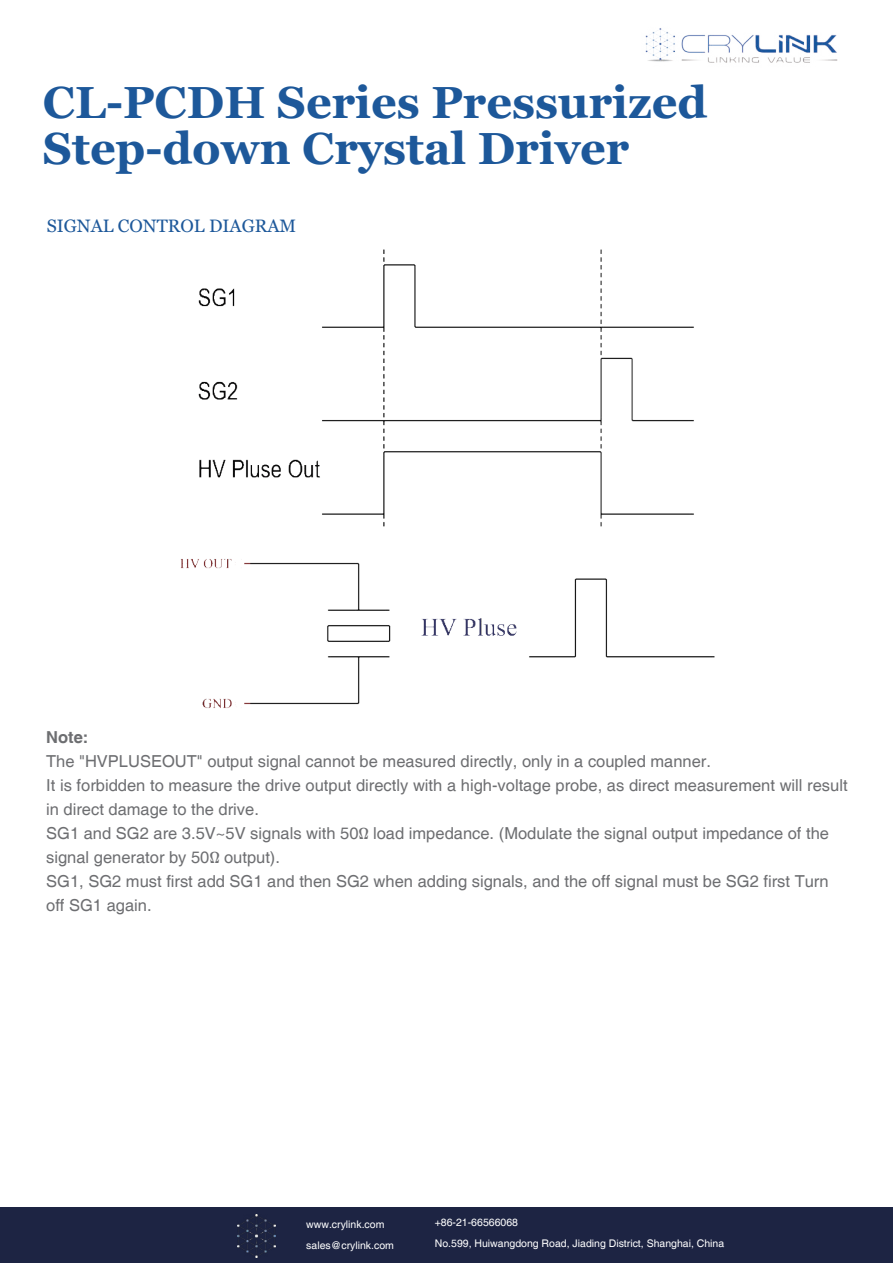
<style>
.page{position:relative;width:893px;height:1263px;background:#fff}
.page>*{position:absolute;margin:0;border:0;box-sizing:border-box;transform-origin:0 0}
.t1{font:700 45px/46.5px "Georgia";color:#1d589a}
.t2{font:18px "Georgia";color:#1d589a}
.t3{font:16.5px/24px "Helvetica";color:#6d6e71}
.t4{font:700 16.5px "Helvetica";color:#6d6e71}
.t5{font:10.5px/21px "Helvetica";color:#fff}
</style>
<div class="page">
<img style="left:198px;top:249px;width:496px;height:278px">
<img style="left:181px;top:559px;width:534px;height:149px">
<img style="left:645px;top:28px;width:193px;height:35px">
<div style="left:1px;top:1207px;width:892px;height:56px;background:#1d2443"></div>
<img style="left:238px;top:1214px;width:38px;height:43px">
<h1 class="t1" style="left:43px;top:83px;width:666px">CL-PCDH Series Pressurized<br>Step-down Crystal Driver</h1>
<p class="t2" style="left:47px;top:218px;width:251px">SIGNAL CONTROL DIAGRAM</p>
<p class="t4" style="left:46px;top:727px;width:44px">Note:</p>
<p class="t3" style="left:46px;top:750px;width:803px">The "HVPLUSEOUT" output signal cannot be measured directly, only in a coupled manner.<br>It is forbidden to measure the drive output directly with a high-voltage probe, as direct measurement will result in direct damage to the drive.<br>SG1 and SG2 are 3.5V~5V signals with 50Ω load impedance. (Modulate the signal output impedance of the signal generator by 50Ω output).<br>SG1, SG2 must first add SG1 and then SG2 when adding signals, and the off signal must be SG2 first Turn off SG1 again.</p>
<p class="t5" style="left:306px;top:1214px;width:89px">www.crylink.com sales@crylink.com</p>
<p class="t5" style="left:435px;top:1212px;width:291px">+86-21-66566068<br>No.599, Huiwangdong Road, Jiading District, Shanghai, China</p>
</div>
